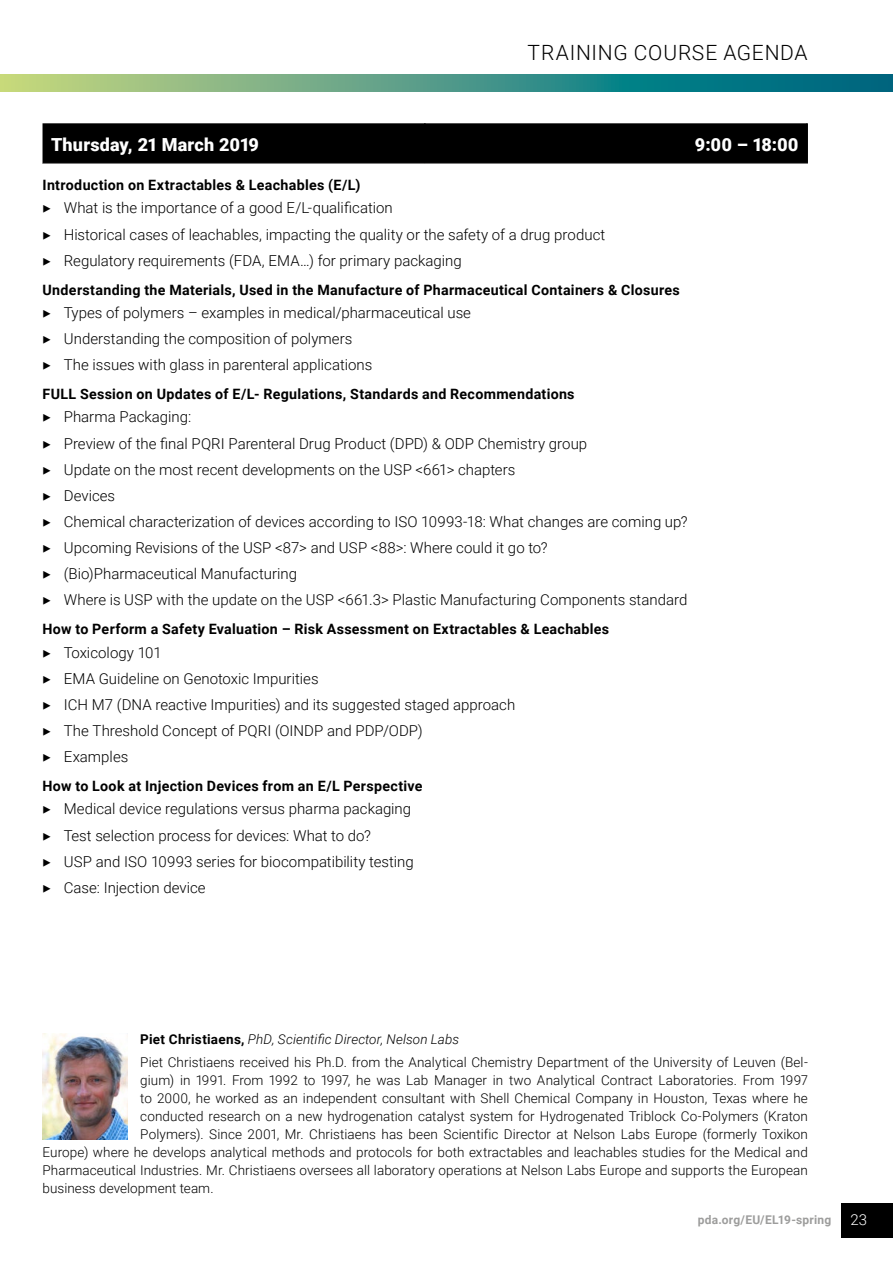
<style>
.page{position:relative;width:893px;height:1263px;background:#fff}
.page>*{position:absolute;margin:0;border:0;box-sizing:border-box;transform-origin:0 0}
.t1{font:300 21px "Roboto";letter-spacing:.035em;color:#000}
.Agendatitel_white_9{font:900 18px "Roboto";letter-spacing:.01em;color:#fff}
.t2{font:300 15px "Roboto";color:#000}
.t3{font:300 15px "Roboto";color:#fff}
.Agendatitel_9_5_auto{font:700 14.25px "Roboto";letter-spacing:.02em;color:#000}
.t4{font:300 13.5px "Roboto";letter-spacing:.005em;color:#000}
.Agenda_Names_Bold{font:italic 300 13.5px "Roboto";letter-spacing:.01em;color:#000}
.Agendatitel_9_5_auto-2{font:700 12px "Roboto";letter-spacing:.02em;color:#9d9d9c}
.s1{font-family:"Source Sans Pro"}
.s2{font-weight:700;font-style:normal}
</style>
<div class="page">
<svg style="left:1px;top:74px;width:892px;height:17px;background:#509b85"></svg>
<div style="left:842px;top:1203px;width:51px;height:34px;background:#000"></div>
<svg style="left:0;top:74px;width:1px;height:17px"></svg>
<img style="left:43px;top:1033px;width:85px;height:106px">
<div style="left:43px;top:123px;width:763px;height:40px;background:#000"></div>
<hr style="left:424px;top:123px;width:2px;height:40px;background:#000">
<hr style="left:806px;top:123px;width:2px;height:40px;background:#000">
<hr style="left:43px;top:163px;width:382px;height:1px;background:#7c7b7b">
<hr style="left:425px;top:163px;width:383px;height:1px;background:#7c7b7b">
<p class="t1" style="left:528px;top:38px;width:281px">TRAINING COURSE AGENDA</p>
<p class="Agendatitel_white_9" style="left:51px;top:132px;width:210px">Thursday, 21 March 2019</p>
<p class="Agendatitel_white_9" style="left:695px;top:132px;width:105px">9:00 – 18:00</p>
<p class="Agendatitel_9_5_auto" style="left:43px;top:175px;width:320px">Introduction on Extractables &amp; Leachables (E/L)</p>
<p class="t2" style="left:43px;top:198px;width:352px"><span class="s1">▶</span> What is the importance of a good E/L-qualification</p>
<p class="t2" style="left:43px;top:224px;width:564px"><span class="s1">▶</span> Historical cases of leachables, impacting the quality or the safety of a drug product</p>
<p class="t2" style="left:43px;top:250px;width:421px"><span class="s1">▶</span> Regulatory requirements (FDA, EMA…) for primary packaging</p>
<p class="Agendatitel_9_5_auto" style="left:43px;top:280px;width:639px">Understanding the Materials, Used in the Manufacture of Pharmaceutical Containers &amp; Closures</p>
<p class="t2" style="left:43px;top:302px;width:430px"><span class="s1">▶</span> Types of polymers – examples in medical/pharmaceutical use</p>
<p class="t2" style="left:43px;top:328px;width:311px"><span class="s1">▶</span> Understanding the composition of polymers</p>
<p class="t2" style="left:43px;top:354px;width:331px"><span class="s1">▶</span> The issues with glass in parenteral applications</p>
<p class="Agendatitel_9_5_auto" style="left:43px;top:384px;width:534px">FULL Session on Updates of E/L- Regulations, Standards and Recommendations</p>
<p class="t2" style="left:43px;top:407px;width:150px"><span class="s1">▶</span> Pharma Packaging:</p>
<p class="t2" style="left:43px;top:433px;width:546px"><span class="s1">▶</span> Preview of the final PQRI Parenteral Drug Product (DPD) &amp; ODP Chemistry group</p>
<p class="t2" style="left:43px;top:459px;width:474px"><span class="s1">▶</span> Update on the most recent developments on the USP &lt;661&gt; chapters</p>
<p class="t2" style="left:43px;top:485px;width:74px"><span class="s1">▶</span> Devices</p>
<p class="t2" style="left:43px;top:511px;width:647px"><span class="s1">▶</span> Chemical characterization of devices according to ISO 10993-18: What changes are coming up?</p>
<p class="t2" style="left:43px;top:537px;width:506px"><span class="s1">▶</span> Upcoming Revisions of the USP &lt;87&gt; and USP &lt;88&gt;: Where could it go to?</p>
<p class="t2" style="left:43px;top:563px;width:256px"><span class="s1">▶</span> (Bio)Pharmaceutical Manufacturing</p>
<p class="t2" style="left:43px;top:589px;width:646px"><span class="s1">▶</span> Where is USP with the update on the USP &lt;661.3&gt; Plastic Manufacturing Components standard</p>
<p class="Agendatitel_9_5_auto" style="left:43px;top:619px;width:568px">How to Perform a Safety Evaluation – Risk Assessment on Extractables &amp; Leachables</p>
<p class="t2" style="left:43px;top:642px;width:121px"><span class="s1">▶</span> Toxicology 101</p>
<p class="t2" style="left:43px;top:668px;width:278px"><span class="s1">▶</span> EMA Guideline on Genotoxic Impurities</p>
<p class="t2" style="left:43px;top:694px;width:474px"><span class="s1">▶</span> ICH M7 (DNA reactive Impurities) and its suggested staged approach</p>
<p class="t2" style="left:43px;top:720px;width:382px"><span class="s1">▶</span> The Threshold Concept of PQRI (OINDP and PDP/ODP)</p>
<p class="t2" style="left:43px;top:746px;width:87px"><span class="s1">▶</span> Examples</p>
<p class="Agendatitel_9_5_auto" style="left:43px;top:776px;width:381px">How to Look at Injection Devices from an E/L Perspective</p>
<p class="t2" style="left:43px;top:798px;width:370px"><span class="s1">▶</span> Medical device regulations versus pharma packaging</p>
<p class="t2" style="left:43px;top:825px;width:330px"><span class="s1">▶</span> Test selection process for devices: What to do?</p>
<p class="t2" style="left:43px;top:851px;width:373px"><span class="s1">▶</span> USP and ISO 10993 series for biocompatibility testing</p>
<p class="t2" style="left:43px;top:877px;width:165px"><span class="s1">▶</span> Case: Injection device</p>
<p class="Agenda_Names_Bold" style="left:140px;top:1029px;width:320px"><span class="s2">Piet Christiaens,</span> PhD, Scientific Director, Nelson Labs</p>
<p class="t4" style="left:140px;top:1053px;width:669px">Piet Christiaens received his Ph.D. from the Analytical Chemistry Department of the University of Leuven (Bel-</p>
<p class="t4" style="left:140px;top:1071px;width:669px">gium) in 1991. From 1992 to 1997, he was Lab Manager in two Analytical Contract Laboratories. From 1997</p>
<p class="t4" style="left:140px;top:1089px;width:669px">to 2000, he worked as an independent consultant with Shell Chemical Company in Houston, Texas where he</p>
<p class="t4" style="left:140px;top:1107px;width:669px">conducted research on a new hydrogenation catalyst system for Hydrogenated Triblock Co-Polymers (Kraton</p>
<p class="t4" style="left:140px;top:1125px;width:669px">Polymers). Since 2001, Mr. Christiaens has been Scientific Director at Nelson Labs Europe (formerly Toxikon</p>
<p class="t4" style="left:43px;top:1143px;width:767px">Europe) where he develops analytical methods and protocols for both extractables and leachables studies for the Medical and</p>
<p class="t4" style="left:43px;top:1161px;width:767px">Pharmaceutical Industries. Mr. Christiaens oversees all laboratory operations at Nelson Labs Europe and supports the European</p>
<p class="t4" style="left:43px;top:1179px;width:173px">business development team.</p>
<p class="Agendatitel_9_5_auto-2" style="left:698px;top:1211px;width:135px">pda.org/EU/EL19-spring</p>
<p class="t3" style="left:850px;top:1209px;width:18px">23</p>
</div>
